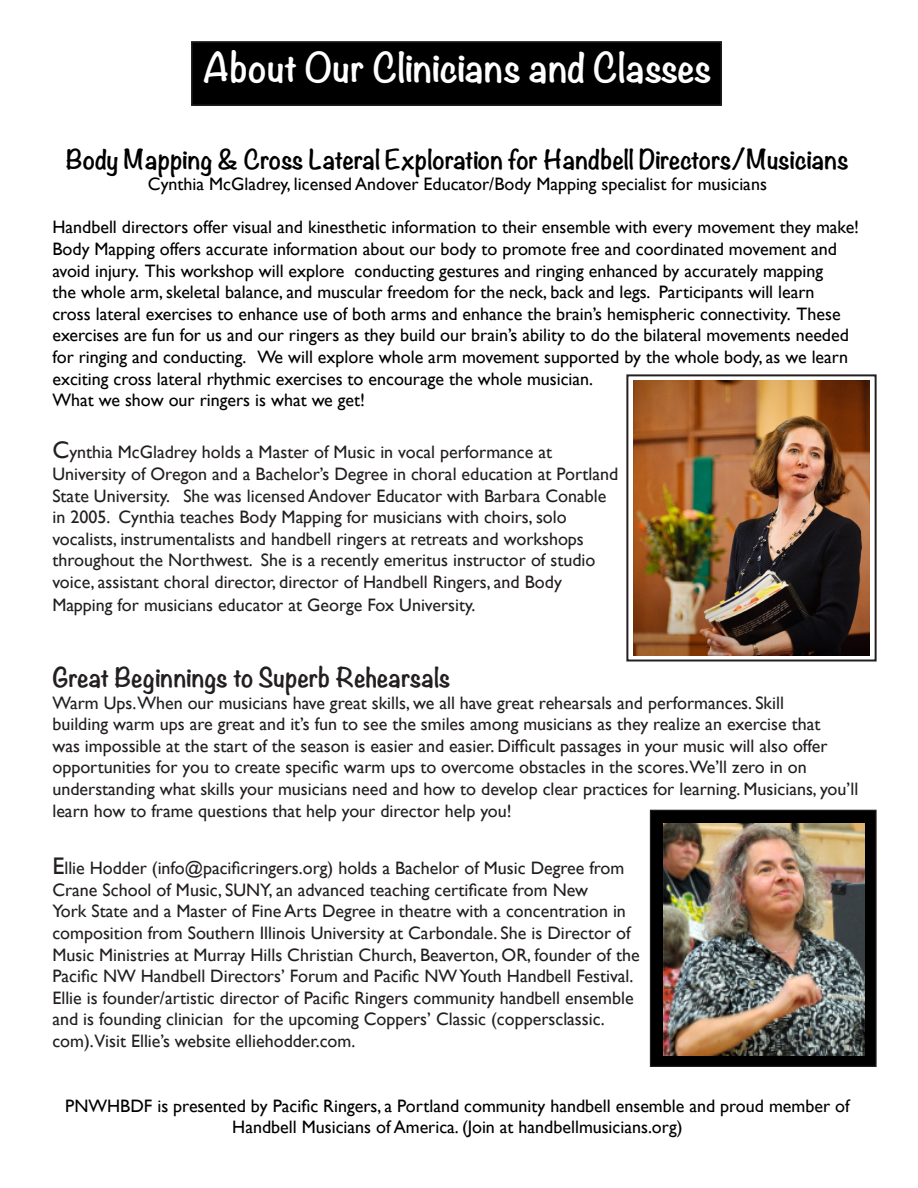
<style>
.page{position:relative;width:918px;height:1188px;background:#fff}
.page>*{position:absolute;margin:0;border:0;box-sizing:border-box;transform-origin:0 0}
.t1{font:700 36px "Noteworthy";color:#fff}
.t2{font:700 24px "Noteworthy";color:#000}
.t3{font:700 24px "Noteworthy";color:#231f20}
.t4{font:18px/21.6px "Gill Sans";color:#231f20}
.t5{font:18px/21.6px "Gill Sans";color:#000}
.t6{font:18px/21.6px "Gill Sans";color:#231f20}
.s1{font-size:24px}
.s2{font-style:inherit}
</style>
<div class="page">
<div style="left:192px;top:42px;width:529px;height:63px;background:#000"></div>
<div style="left:191px;top:41px;width:531px;height:65px;border:2px solid #231f20"></div>
<div style="left:650px;top:810px;width:226px;height:256px;background:#000"></div>
<div style="left:650px;top:810px;width:227px;height:257px;border:1px solid #231f20"></div>
<img style="left:663px;top:824px;width:201px;height:232px">
<div style="left:626px;top:374px;width:251px;height:288px;border:2px solid #231f20"></div>
<img style="left:633px;top:380px;width:236px;height:276px">
<p class="t1" style="left:203px;top:36px;width:511px">About Our Clinicians and Classes</p>
<p class="t2" style="left:66px;top:138px;width:785px">Body Mapping &amp; Cross Lateral Exploration for Handbell Directors/Musicians</p>
<p class="t5" style="left:148px;top:173px;width:621px">Cynthia McGladrey, licensed Andover Educator/Body Mapping specialist for musicians</p>
<p class="t5" style="left:52px;top:216px;width:808px">Handbell directors offer visual and kinesthetic information to their ensemble with every movement they make!<br>Body Mapping offers accurate information about our body to promote free and coordinated movement and avoid injury. This workshop will explore conducting gestures and ringing enhanced by accurately mapping<br>the whole arm, skeletal balance, and muscular freedom for the neck, back and legs. Participants will learn<br>cross lateral exercises to enhance use of both arms and enhance the brain’s hemispheric connectivity. These exercises are fun for us and our ringers as they build our brain’s ability to do the bilateral movements needed for ringing and conducting. We will explore whole arm movement supported by the whole body, as we learn exciting cross lateral rhythmic exercises to encourage the whole musician.<br>What we show our ringers is what we get!</p>
<p class="t4" style="left:52px;top:441px;width:567px"><span class="s1">C</span>ynthia McGladrey holds a Master of Music in vocal performance at University of Oregon and a Bachelor’s Degree in choral education at Portland State University. She was licensed Andover Educator with Barbara Conable in 2005. Cynthia teaches Body Mapping for musicians with choirs, solo vocalists, instrumentalists and handbell ringers at retreats and workshops throughout the Northwest. She is a recently emeritus instructor of studio voice, assistant choral director, director of Handbell Ringers, and Body</p>
<p class="t4" style="left:52px;top:594px;width:425px">Mapping for musicians educator at George Fox University.</p>
<p class="t3" style="left:52px;top:656px;width:400px">Great Beginnings to Superb Rehearsals</p>
<p class="t4" style="left:52px;top:692px;width:807px">Warm Ups.When our musicians have great skills, we all have great rehearsals and performances. Skill<br>building warm ups are great and it’s fun to see the smiles among musicians as they realize an exercise that<br>was impossible at the start of the season is easier and easier. Difficult passages in your music will also offer opportunities for you to create specific warm ups to overcome obstacles in the scores.We’ll zero in on understanding what skills your musicians need and how to develop clear practices for learning. Musicians, you’ll learn how to frame questions that help your director help you!</p>
<p class="t6" style="left:52px;top:858px;width:589px"><span class="s1">E</span><span class="s2">llie Hodder (info@pacificringers.org) holds a Bachelor of Music Degree from Crane School of Mus</span>ic, SUNY, an advanced teaching certificate from New<br>York State and a Master of Fine Arts Degree in theatre with a concentration in composition from Southern Illinois University at Carbondale. She is Director of Music Ministries at Murray Hills Christian Church, Beaverton, OR, founder of the Pacific NW Handbell Directors’ Forum and Pacific NW Youth Handbell Festival.<br>Ellie is founder/artistic director of Pacific Ringers community handbell ensemble and is founding clinician for the upcoming Coppers’ Classic (coppersclassic. com).Visit Ellie’s website elliehodder.com.</p>
<p class="t5" style="left:65px;top:1095px;width:786px;text-align:center">PNWHBDF is presented by Pacific Ringers, a Portland community handbell ensemble and proud member of<br>Handbell Musicians of America. (Join at handbellmusicians.org)</p>
</div>
